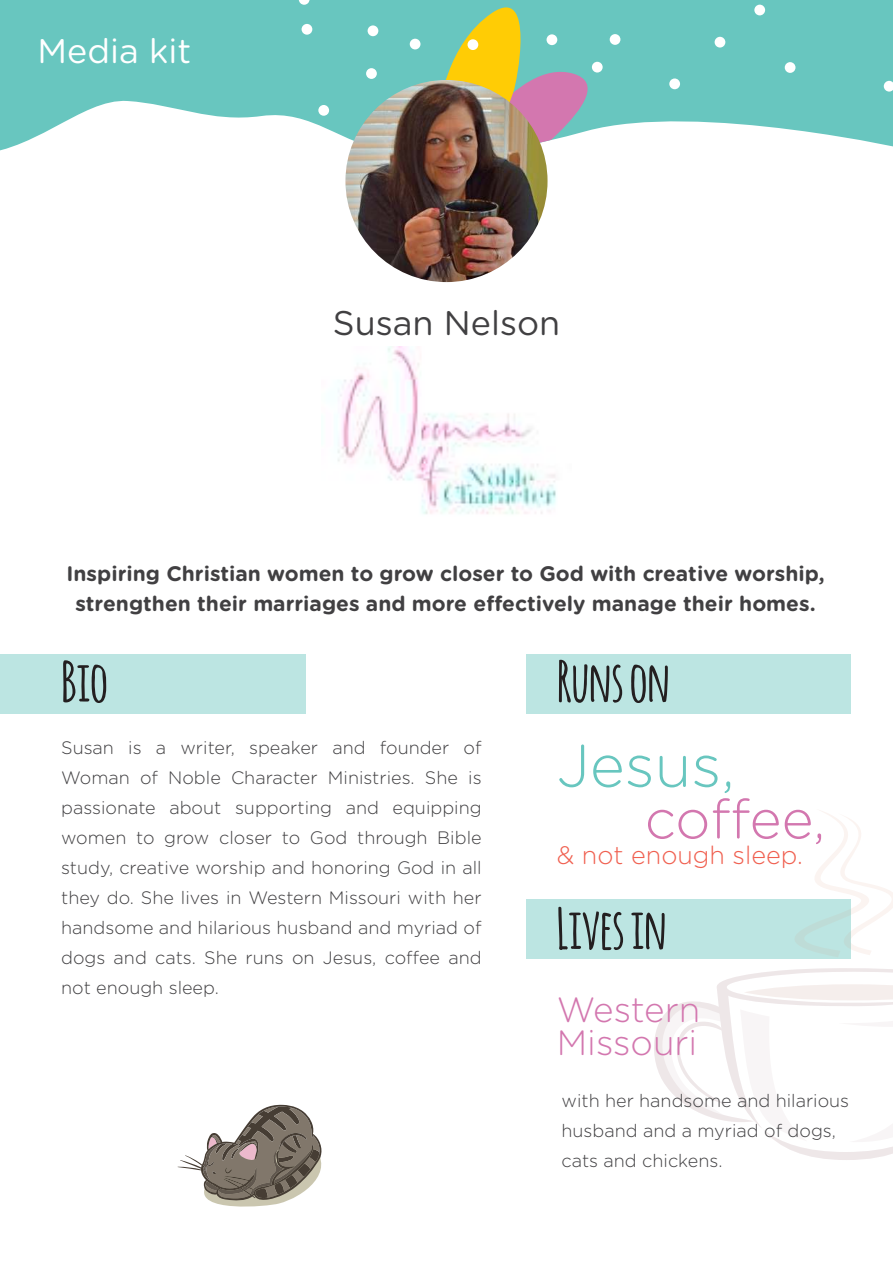
<style>
.page{position:relative;width:893px;height:1263px;background:#fff}
.page>*{position:absolute;margin:0;border:0;box-sizing:border-box;transform-origin:0 0}
.t1{font:300 60px "Gotham Rounded";color:#68c6bf}
.t2{font:700 55.5px "Amatic";color:#231f20}
.t3{font:300 54.75px "Gotham Rounded";color:#d377af}
.t4{font:300 35.1px/33px "Gotham Rounded";color:#d377af}
.t5{font:34.2px "Gotham Rounded";color:#414042}
.t6{font:34.2px "Gotham Rounded";color:#fff}
.t7{font:300 25.2px "Gotham Rounded";color:#f06050}
.t8{font:700 21px/30px "Gotham Rounded";color:#414042;text-align:center}
.t9{font:300 18px/30px "Gotham Rounded";color:#414042;text-align:justify}
</style>
<div class="page">
<div style="left:0;top:654px;width:306px;height:60px;background:#bce5e2"></div>
<div style="left:526px;top:654px;width:324px;height:60px;background:#bce5e2"></div>
<div style="left:526px;top:899px;width:324px;height:60px;background:#bce5e2"></div>
<svg style="left:654px;top:968px;width:239px;height:192px"></svg>
<svg style="left:795px;top:811px;width:98px;height:146px"></svg>
<svg style="left:0;top:0;width:893px;height:151px;fill:#68c6bf"></svg>
<svg style="left:417px;top:0;width:213px;height:151px;background:#9bc0a1"></svg>
<div style="left:318px;top:105px;width:11px;height:11px;background:#fff;border-radius:50%"></div>
<div style="left:366px;top:68px;width:11px;height:11px;background:#fff;border-radius:50%"></div>
<div style="left:410px;top:39px;width:10px;height:10px;background:#fff;border-radius:50%"></div>
<div style="left:592px;top:62px;width:11px;height:11px;background:#fff;border-radius:50%"></div>
<div style="left:610px;top:34px;width:10px;height:11px;background:#fff;border-radius:50%"></div>
<div style="left:669px;top:78px;width:11px;height:11px;background:#fff;border-radius:50%"></div>
<div style="left:754px;top:5px;width:11px;height:10px;background:#fff;border-radius:50%"></div>
<svg style="left:884px;top:81px;width:9px;height:11px"></svg>
<svg style="left:299px;top:0;width:11px;height:5px"></svg>
<div style="left:467px;top:39px;width:11px;height:11px;background:#fff;border-radius:50%"></div>
<div style="left:302px;top:24px;width:10px;height:11px;background:#fff;border-radius:50%"></div>
<div style="left:368px;top:25px;width:10px;height:11px;background:#fff;border-radius:50%"></div>
<div style="left:547px;top:34px;width:10px;height:11px;background:#fff;border-radius:50%"></div>
<div style="left:715px;top:37px;width:10px;height:11px;background:#fff;border-radius:50%"></div>
<div style="left:785px;top:62px;width:10px;height:11px;background:#fff;border-radius:50%"></div>
<img style="left:345px;top:80px;width:203px;height:202px;border-radius:101px">
<svg style="left:178px;top:1105px;width:144px;height:101px"></svg>
<img style="left:337px;top:347px;width:219px;height:167px">
<h3 class="t6" style="left:38px;top:36px;width:155px">Media kit</h3>
<h3 class="t5" style="left:333px;top:308px;width:229px">Susan Nelson</h3>
<p class="t8" style="left:66px;top:559px;width:760px">Inspiring Christian women to grow closer to God with creative worship, strengthen their marriages and more effectively manage their homes.</p>
<h2 class="t2" style="left:61px;top:650px;width:48px">Bio</h2>
<h2 class="t2" style="left:557px;top:650px;width:115px">Runs on</h2>
<p class="t9" style="left:61px;top:733px;width:422px">Susan is a writer, speaker and founder of Woman of Noble Character Ministries. She is passionate about supporting and equipping women to grow closer to God through Bible study, creative worship and honoring God in all they do. She lives in Western Missouri with her handsome and hilarious husband and myriad of dogs and cats. She runs on Jesus, coffee and not enough sleep.</p>
<h1 class="t1" style="left:557px;top:739px;width:180px">Jesus,</h1>
<h3 class="t3" style="left:645px;top:794px;width:182px">coffee,</h3>
<h3 class="t7" style="left:557px;top:843px;width:248px">&amp; not enough sleep.</h3>
<h2 class="t2" style="left:557px;top:898px;width:111px">Lives in</h2>
<h3 class="t4" style="left:557px;top:995px;width:145px">Western<br>Missouri</h3>
<p class="t9" style="left:561px;top:1086px;width:289px;text-align:left">with her handsome and hilarious husband and a myriad of dogs, cats and chickens.</p>
</div>
